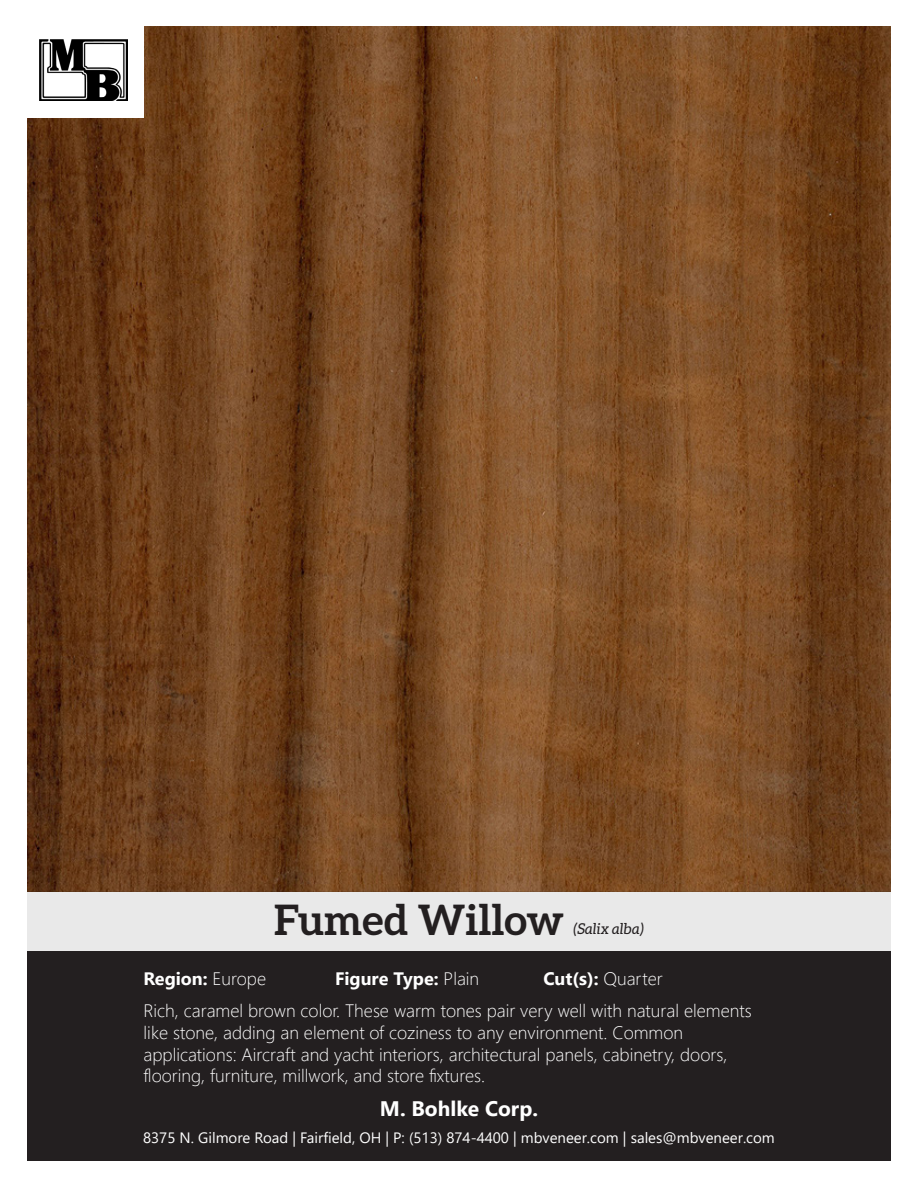
<style>
.page{position:relative;width:918px;height:1188px;background:#fff}
.page>*{position:absolute;margin:0;border:0;box-sizing:border-box;transform-origin:0 0}
.t1{font:700 42px "Aleo";color:#231f20}
.t2{font:700 21px "Segoe UI";color:#fff}
.t3{font:300 18px/21.6px "Segoe UI";color:#fff}
.t4{font:700 18px "Segoe UI";color:#fff}
.t5{font:15px "Segoe UI";color:#fff}
.t6{font:italic 15px "Aleo";color:#231f20}
.s1{font-weight:300}
.s2{font-weight:700}
</style>
<div class="page">
<img style="left:27px;top:27px;width:864px;height:864px">
<div style="left:27px;top:891px;width:864px;height:61px;background:#e9e9e9"></div>
<div style="left:27px;top:0;width:117px;height:118px;background:#fff"></div>
<img style="left:39px;top:39px;width:88px;height:61px">
<div style="left:27px;top:952px;width:864px;height:209px;background:#231f20"></div>
<p class="t1" style="left:274px;top:896px;width:291px">Fumed Willow</p>
<p class="t6" style="left:574px;top:920px;width:72px">(Salix alba)</p>
<p class="t4" style="left:144px;top:962px;width:124px">Region: <span class="s1">Europe</span></p>
<p class="t4" style="left:335px;top:962px;width:146px">Figure Type: <span class="s1">Plain</span></p>
<p class="t3" style="left:144px;top:961px;width:610px;line-height:32.1px;text-indent:400px"><span class="s2">Cut(s):</span> Quarter<br>Rich, caramel brown color. These warm tones pair very well with natural elements</p>
<p class="t3" style="left:144px;top:1020px;width:585px">like stone, adding an element of coziness to any environment. Common applications: Aircraft and yacht interiors, architectural panels, cabinetry, doors, flooring, furniture, millwork, and store fixtures.</p>
<p class="t2" style="left:380px;top:1089px;width:160px">M. Bohlke Corp.</p>
<p class="t5" style="left:143px;top:1124px;width:633px">8375 N. Gilmore Road | Fairfield, OH | P: (513) 874-4400 | mbveneer.com | sales@mbveneer.com</p>
</div>
